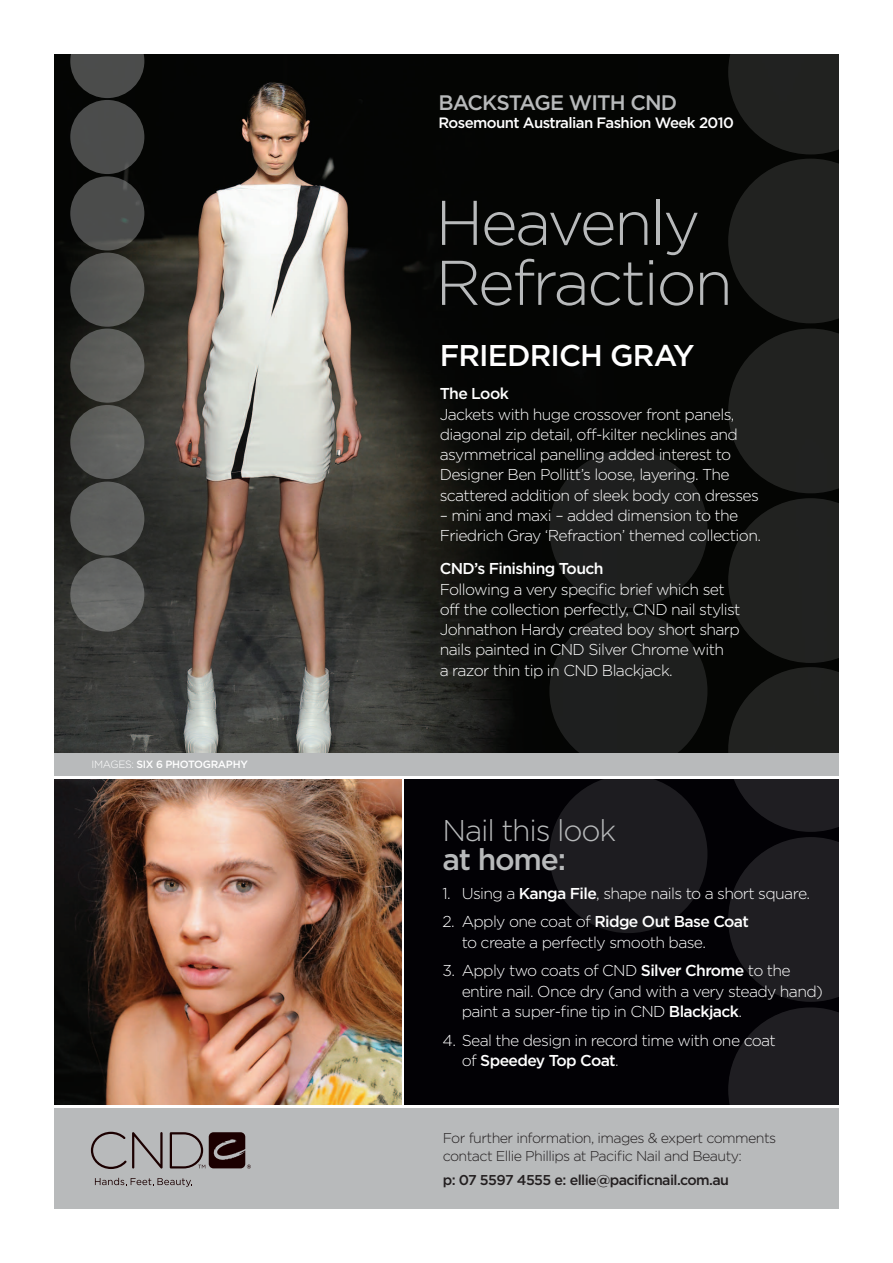
<style>
.page{position:relative;width:893px;height:1263px;background:#fff}
.page>*{position:absolute;margin:0;border:0;box-sizing:border-box;transform-origin:0 0}
.t1{font:300 63px/60px "Gotham";letter-spacing:-.04em;color:#b8babb}
.t2{font:500 30px "Gotham";letter-spacing:-.03em;color:#fff}
.t3{font:300 30px "Gotham";letter-spacing:-.04em;color:#b8babb}
.t4{font:500 30px "Gotham";color:#b8babb}
.t5{font:500 21px "Gotham";letter-spacing:-.04em;color:#b8babb}
.t6{font:300 15.75px/20.2px "Gotham";letter-spacing:-.04em;color:#fff}
.t7{font:500 15.75px "Gotham";letter-spacing:-.04em;color:#fff}
.t8{font:500 15px "Gotham";letter-spacing:-.04em;color:#fff}
.t9{font:300 14.25px/18px "Gotham";letter-spacing:-.04em;color:#231f20}
.t10{font:500 14.25px "Gotham";letter-spacing:-.04em;color:#231f20}
.t11{font:500 10.5px "Gotham";letter-spacing:-.03em;color:#fff}
.t12{font:300 10.5px "Gotham";color:#fff}
.s1{font-weight:300}
.s2{font-weight:500}
</style>
<div class="page">
<img style="left:54px;top:54px;width:785px;height:699px">
<div style="left:404px;top:768px;width:435px;height:357px;background:#020105"></div>
<img style="left:54px;top:779px;width:348px;height:326px">
<svg style="left:728px;top:54px;width:111px;height:100px"></svg>
<svg style="left:728px;top:159px;width:165px;height:164px;fill:#212220"></svg>
<svg style="left:728px;top:329px;width:165px;height:164px;fill:#212220"></svg>
<svg style="left:728px;top:1007px;width:165px;height:165px;fill:#1f1e22"></svg>
<svg style="left:728px;top:498px;width:165px;height:165px;fill:#212220"></svg>
<svg style="left:728px;top:667px;width:165px;height:165px;fill:#212222"></svg>
<svg style="left:728px;top:837px;width:165px;height:165px;fill:#1f1e22"></svg>
<div style="left:70px;top:24px;width:74px;height:74px;background:#4b4c4b;border-radius:50%"></div>
<div style="left:70px;top:100px;width:74px;height:74px;background:#4b4c4b;border-radius:50%"></div>
<div style="left:70px;top:176px;width:74px;height:74px;background:#4b4c4b;border-radius:50%"></div>
<div style="left:70px;top:482px;width:74px;height:74px;background:#5e5f5d;border-radius:50%"></div>
<div style="left:70px;top:557px;width:74px;height:75px;background:#676967;border-radius:50%"></div>
<div style="left:70px;top:253px;width:74px;height:74px;background:#565754;border-radius:50%"></div>
<div style="left:70px;top:329px;width:74px;height:74px;background:#5e5e5c;border-radius:50%"></div>
<div style="left:70px;top:405px;width:74px;height:74px;background:#60615f;border-radius:50%"></div>
<div style="left:549px;top:450px;width:158px;height:158px;background:#1e1f1e;border-radius:50%"></div>
<div style="left:549px;top:612px;width:158px;height:158px;background:#1e1f1e;border-radius:50%"></div>
<div style="left:549px;top:775px;width:158px;height:158px;background:#1d1c20;border-radius:50%"></div>
<div style="left:54px;top:1107px;width:785px;height:102px;background:#b8babb"></div>
<div style="left:54px;top:753px;width:785px;height:25px;background:#b8babb"></div>
<div style="left:26px;top:12px;width:842px;height:42px;background:#fff"></div>
<svg style="left:91px;top:1132px;width:160px;height:37px"></svg>
<svg style="left:95px;top:1178px;width:97px;height:9px"></svg>
<hr style="left:45px;top:776px;width:820px;height:2px;background:#fff">
<hr style="left:45px;top:1105px;width:820px;height:2px;background:#fff">
<p class="t12" style="left:92px;top:758px;width:20px">images</p>
<p class="t11" style="left:131px;top:758px;width:57px"><span class="s1">:</span> Six 6 Photog</p>
<p class="t11" style="left:211px;top:758px;width:39px">raphy</p>
<h3 class="t5" style="left:438px;top:90px;width:237px">BACKSTAGE WITH CND</h3>
<p class="t8" style="left:438px;top:114px;width:297px">Rosemount Australian Fashion Week 2010</p>
<h1 class="t1" style="left:435px;top:192px;width:299px">Heavenly<br>Refraction</h1>
<h2 class="t2" style="left:440px;top:339px;width:256px">Friedrich Gray</h2>
<p class="t7" style="left:440px;top:385px;width:71px">The Look</p>
<p class="t6" style="left:440px;top:404px;width:321px">Jackets with huge crossover front panels, diagonal zip detail, off-kilter necklines and asymmetrical panelling added interest to Designer Ben Pollitt’s loose, layering. The scattered addition of sleek body con dresses</p>
<p class="t6" style="left:440px;top:505px;width:323px">– mini and maxi – added dimension to the<br>Friedrich Gray ‘Refraction’ themed collection.</p>
<p class="t7" style="left:440px;top:560px;width:165px">CND’s Finishing Touch</p>
<p class="t6" style="left:440px;top:579px;width:302px">Following a very specific brief which set off the collection perfectly, CND nail stylist Johnathon Hardy created boy short sharp nails painted in CND Silver Chrome with<br>a razor thin tip in CND Blackjack.</p>
<h2 class="t3" style="left:442px;top:814px;width:175px">Nail this look</h2>
<h2 class="t4" style="left:442px;top:842px;width:125px">at home:</h2>
<p class="t6" style="left:442px;top:883px;width:369px">1. Using a <span class="s2">Kanga File</span>, shape nails to a short square.</p>
<p class="t6" style="left:462px;top:911px;width:289px;text-indent:-19px">2. Apply one coat of <span class="s2">Ridge Out Base Coat </span>to create a perfectly smooth base.</p>
<p class="t6" style="left:462px;top:960px;width:363px;text-indent:-19px">3. Apply two coats of CND <span class="s2">Silver Chrome</span> to the entire nail. Once dry (and with a very steady hand) paint a super-fine tip in CND <span class="s2">Blackjack</span>.</p>
<p class="t6" style="left:462px;top:1030px;width:316px;text-indent:-19px">4. Seal the design in record time with one coat of <span class="s2">Speedey Top Coat</span>.</p>
<p class="t9" style="left:443px;top:1129px;width:335px">For further information, images &amp; expert comments contact Ellie Phillips at Pacific Nail and Beauty:</p>
<p class="t10" style="left:443px;top:1172px;width:288px">p: 07 5597 4555 e: ellie@pacificnail.com.au</p>
</div>
